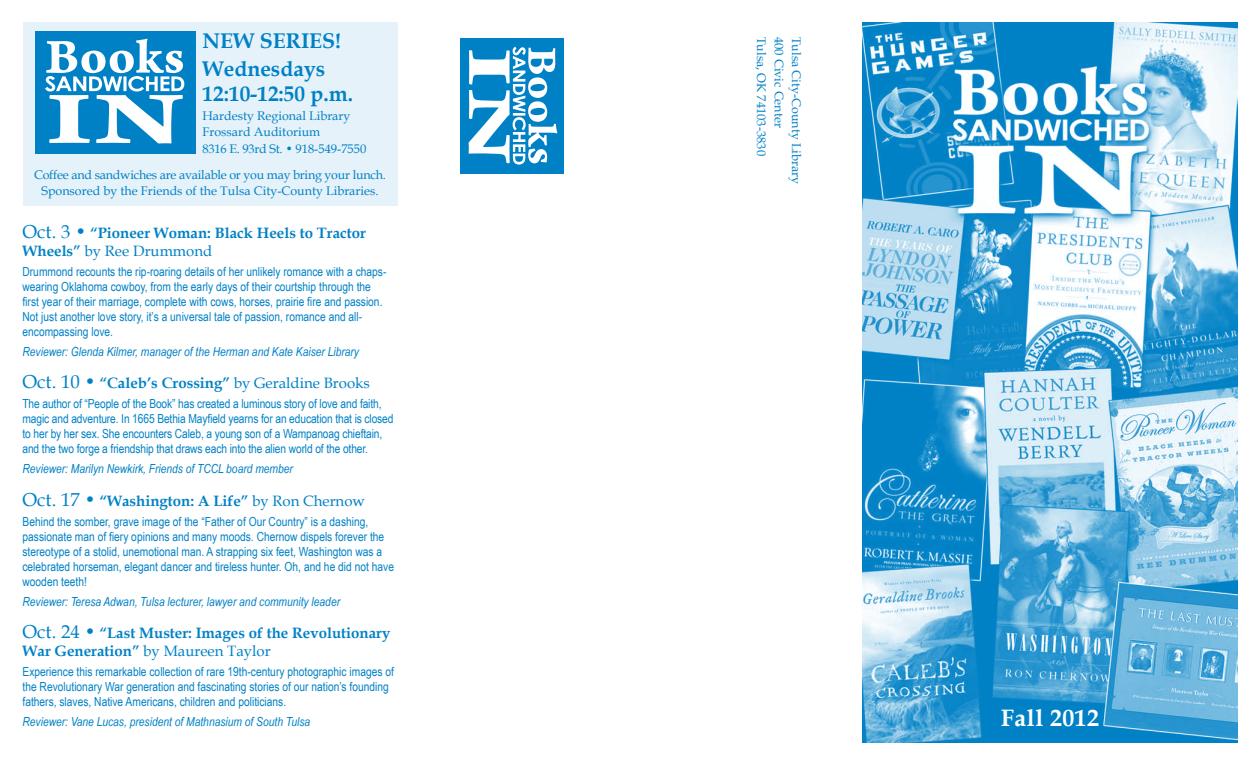
<style>
.page{position:relative;width:1260px;height:765px;background:#fff}
.page>*{position:absolute;margin:0;border:0;box-sizing:border-box;transform-origin:0 0}
.t1{font:700 23.75px "Book Antiqua";letter-spacing:.02em;color:#fff}
.t2{font:700 21.25px/28.8px "Book Antiqua";color:#0081c6}
.t3{font:700 15px/18px "Book Antiqua";color:#0081c6}
.t4{font:12.5px/15px "Arial Narrow";color:#0081c6}
.t5{font:italic 12.5px "Arial Narrow";color:#0081c6}
.t6{font:12.5px/16.2px "Book Antiqua";color:#0081c6}
.t7{font:12.5px/16.2px "Book Antiqua";letter-spacing:-.02em;color:#0081c6;text-align:center}
.s1{font-weight:400;font-size:18.75px}
.s2{font-weight:400}
</style>
<div class="page">
<img style="left:862px;top:22px;width:376px;height:720px">
<div style="left:460px;top:38px;width:104px;height:136px;background:#0081c6"></div>
<svg style="left:469px;top:47px;width:88px;height:118px"></svg>
<div style="left:23px;top:22px;width:375px;height:184px;background:#e6f2f9"></div>
<div style="left:35px;top:31px;width:160px;height:123px;background:#0081c6"></div>
<svg style="left:45px;top:39px;width:139px;height:104px"></svg>
<h2 class="t2" style="left:202px;top:26px;width:140px">NEW SERIES!<br>Wednesdays</h2>
<h2 class="t2" style="left:202px;top:80px;width:152px">12:10-12:50 p.m.</h2>
<p class="t6" style="left:202px;top:108px;width:165px">Hardesty Regional Library<br>Frossard Auditorium<br>8316 E. 93rd St. • 918-549-7550</p>
<p class="t7" style="left:34px;top:166px;width:353px">Coffee and sandwiches are available or you may bring your lunch.<br>Sponsored by the Friends of the Tulsa City-County Libraries.</p>
<p class="t3" style="left:22px;top:224px;width:345px"><span class="s1">Oct. 3 •</span> “Pioneer Woman: Black Heels to Tractor<br>Wheels” <span class="s2">by Ree Drummond</span></p>
<p class="t4" style="left:22px;top:263px;width:366px">Drummond recounts the rip-roaring details of her unlikely romance with a chaps&shy;wearing Oklahoma cowboy, from the early days of their courtship through the first year of their marriage, complete with cows, horses, prairie fire and passion.<br>Not just another love story, it’s a universal tale of passion, romance and all&shy;encompassing love.</p>
<p class="t5" style="left:22px;top:343px;width:338px">Reviewer: Glenda Kilmer, manager of the Herman and Kate Kaiser Library</p>
<p class="t3" style="left:22px;top:374px;width:349px"><span class="s1">Oct. 10 •</span> “Caleb’s Crossing” <span class="s2">by Geraldine Brooks</span></p>
<p class="t4" style="left:22px;top:396px;width:373px">The author of “People of the Book” has created a luminous story of love and faith, magic and adventure. In 1665 Bethia Mayfield yearns for an education that is closed to her by her sex. She encounters Caleb, a young son of a Wampanoag chieftain, and the two forge a friendship that draws each into the alien world of the other.</p>
<p class="t5" style="left:22px;top:460px;width:272px">Reviewer: Marilyn Newkirk, Friends of TCCL board member</p>
<p class="t3" style="left:22px;top:492px;width:344px"><span class="s1">Oct. 17 •</span> “Washington: A Life” <span class="s2">by Ron Chernow</span></p>
<p class="t4" style="left:22px;top:513px;width:373px">Behind the somber, grave image of the “Father of Our Country” is a dashing, passionate man of fiery opinions and many moods. Chernow dispels forever the stereotype of a stolid, unemotional man. A strapping six feet, Washington was a celebrated horseman, elegant dancer and tireless hunter. Oh, and he did not have wooden teeth!</p>
<p class="t5" style="left:22px;top:593px;width:319px">Reviewer: Teresa Adwan, Tulsa lecturer, lawyer and community leader</p>
<p class="t3" style="left:22px;top:624px;width:369px"><span class="s1">Oct. 24 •</span> “Last Muster: Images of the Revolutionary<br>War Generation” <span class="s2">by Maureen Taylor</span></p>
<p class="t4" style="left:22px;top:664px;width:373px">Experience this remarkable collection of rare 19th-century photographic images of the Revolutionary War generation and fascinating stories of our nation’s founding fathers, slaves, Native Americans, children and politicians.</p>
<p class="t5" style="left:22px;top:713px;width:289px">Reviewer: Vane Lucas, president of Mathnasium of South Tulsa</p>
<p class="t6" style="left:770px;top:37px;width:121px;rotate:90deg">Tulsa, OK 74103-3830</p>
<p class="t6" style="left:787px;top:37px;width:92px;rotate:90deg">400 Civic Center</p>
<p class="t6" style="left:805px;top:37px;width:149px;rotate:90deg">Tulsa City-County Library</p>
<h1 class="t1" style="left:1001px;top:702px;width:100px">Fall 2012</h1>
</div>
